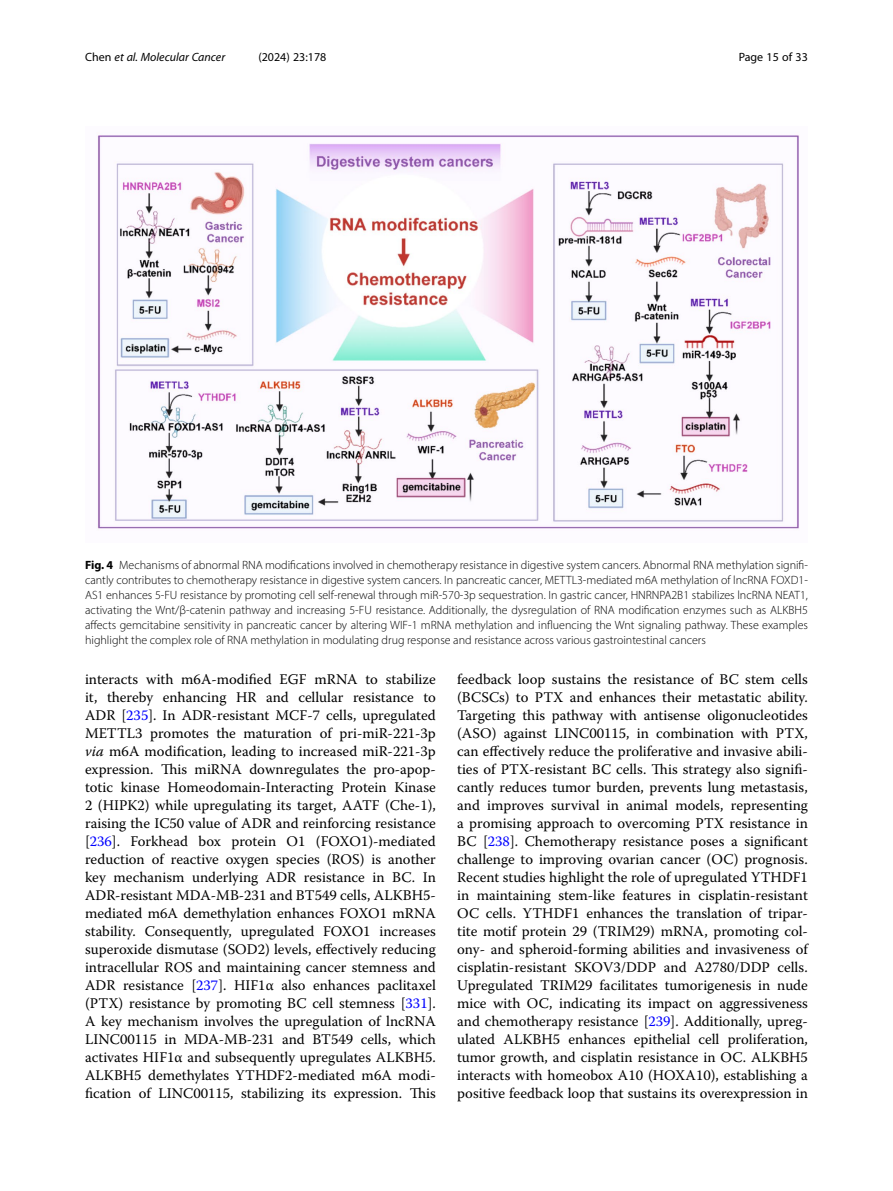
<style>
.page{position:relative;width:893px;height:1191px;background:#fff}
.page>*{position:absolute;margin:0;border:0;box-sizing:border-box;transform-origin:0 0}
.Body_Text{font:14.7px/18px "Warnock Pro";color:#000;text-align:justify}
.Figure_Caption{font:300 12px/15px "Myriad Pro";color:#000;text-align:justify}
.t1{font:italic 12px "Myriad Pro";color:#000}
.t2{font:12px "Myriad Pro";color:#000}
.s1{font-style:normal}
.s2{font-weight:700}
.s3{color:#00f}
.s4{font-style:italic}
</style>
<div class="page">
<img style="left:97px;top:135px;width:702px;height:394px">
<p class="t1" style="left:85px;top:50px;width:142px"><span class="s1">Chen</span> et al. Molecular Cancer</p>
<p class="t2" style="left:258px;top:50px;width:70px">(2024) 23:178</p>
<p class="t2" style="left:739px;top:50px;width:71px">Page 15 of 33</p>
<p class="Figure_Caption" style="left:85px;top:557px;width:724px"><span class="s2">Fig. 4</span> Mechanisms of abnormal RNA modifications involved in chemotherapy resistance in digestive system cancers. Abnormal RNA methylation signifi&shy;cantly contributes to chemotherapy resistance in digestive system cancers. In pancreatic cancer, METTL3-mediated m6A methylation of lncRNA FOXD1- AS1 enhances 5-FU resistance by promoting cell self-renewal through miR-570-3p sequestration. In gastric cancer, HNRNPA2B1 stabilizes lncRNA NEAT1, activating the Wnt/β-catenin pathway and increasing 5-FU resistance. Additionally, the dysregulation of RNA modification enzymes such as ALKBH5 affects gemcitabine sensitivity in pancreatic cancer by altering WIF-1 mRNA methylation and influencing the Wnt signaling pathway. These examples highlight the complex role of RNA methylation in modulating drug response and resistance across various gastrointestinal cancers</p>
<p class="Body_Text" style="left:85px;top:670px;width:352px">interacts with m6A-modified EGF mRNA to stabilize it, thereby enhancing HR and cellular resistance to ADR [<span class="s3">235</span>]. In ADR-resistant MCF-7 cells, upregulated METTL3 promotes the maturation of pri-miR-221-3p <span class="s4">via</span> m6A modification, leading to increased miR-221-3p expression. This miRNA downregulates the pro-apop&shy;totic kinase Homeodomain-Interacting Protein Kinase 2 (HIPK2) while upregulating its target, AATF (Che-1), raising the IC50 value of ADR and reinforcing resistance [<span class="s3">236</span>]. Forkhead box protein O1 (FOXO1)-mediated reduction of reactive oxygen species (ROS) is another key mechanism underlying ADR resistance in BC. In ADR-resistant MDA-MB-231 and BT549 cells, ALKBH5- mediated m6A demethylation enhances FOXO1 mRNA stability. Consequently, upregulated FOXO1 increases superoxide dismutase (SOD2) levels, effectively reducing intracellular ROS and maintaining cancer stemness and ADR resistance [<span class="s3">237</span>]. HIF1α also enhances paclitaxel (PTX) resistance by promoting BC cell stemness [<span class="s3">331</span>].<br>A key mechanism involves the upregulation of lncRNA LINC00115 in MDA-MB-231 and BT549 cells, which activates HIF1α and subsequently upregulates ALKBH5.<br>ALKBH5 demethylates YTHDF2-mediated m6A modi&shy;fication of LINC00115, stabilizing its expression. This</p>
<p class="Body_Text" style="left:457px;top:670px;width:352px">feedback loop sustains the resistance of BC stem cells (BCSCs) to PTX and enhances their metastatic ability.<br>Targeting this pathway with antisense oligonucleotides (ASO) against LINC00115, in combination with PTX, can effectively reduce the proliferative and invasive abili&shy;ties of PTX-resistant BC cells. This strategy also signifi&shy;cantly reduces tumor burden, prevents lung metastasis, and improves survival in animal models, representing a promising approach to overcoming PTX resistance in BC [<span class="s3">238</span>]. Chemotherapy resistance poses a significant challenge to improving ovarian cancer (OC) prognosis.<br>Recent studies highlight the role of upregulated YTHDF1 in maintaining stem-like features in cisplatin-resistant OC cells. YTHDF1 enhances the translation of tripar&shy;tite motif protein 29 (TRIM29) mRNA, promoting col&shy;ony- and spheroid-forming abilities and invasiveness of cisplatin-resistant SKOV3/DDP and A2780/DDP cells.<br>Upregulated TRIM29 facilitates tumorigenesis in nude mice with OC, indicating its impact on aggressiveness and chemotherapy resistance [<span class="s3">239</span>]. Additionally, upreg&shy;ulated ALKBH5 enhances epithelial cell proliferation, tumor growth, and cisplatin resistance in OC. ALKBH5 interacts with homeobox A10 (HOXA10), establishing a positive feedback loop that sustains its overexpression in</p>
</div>
